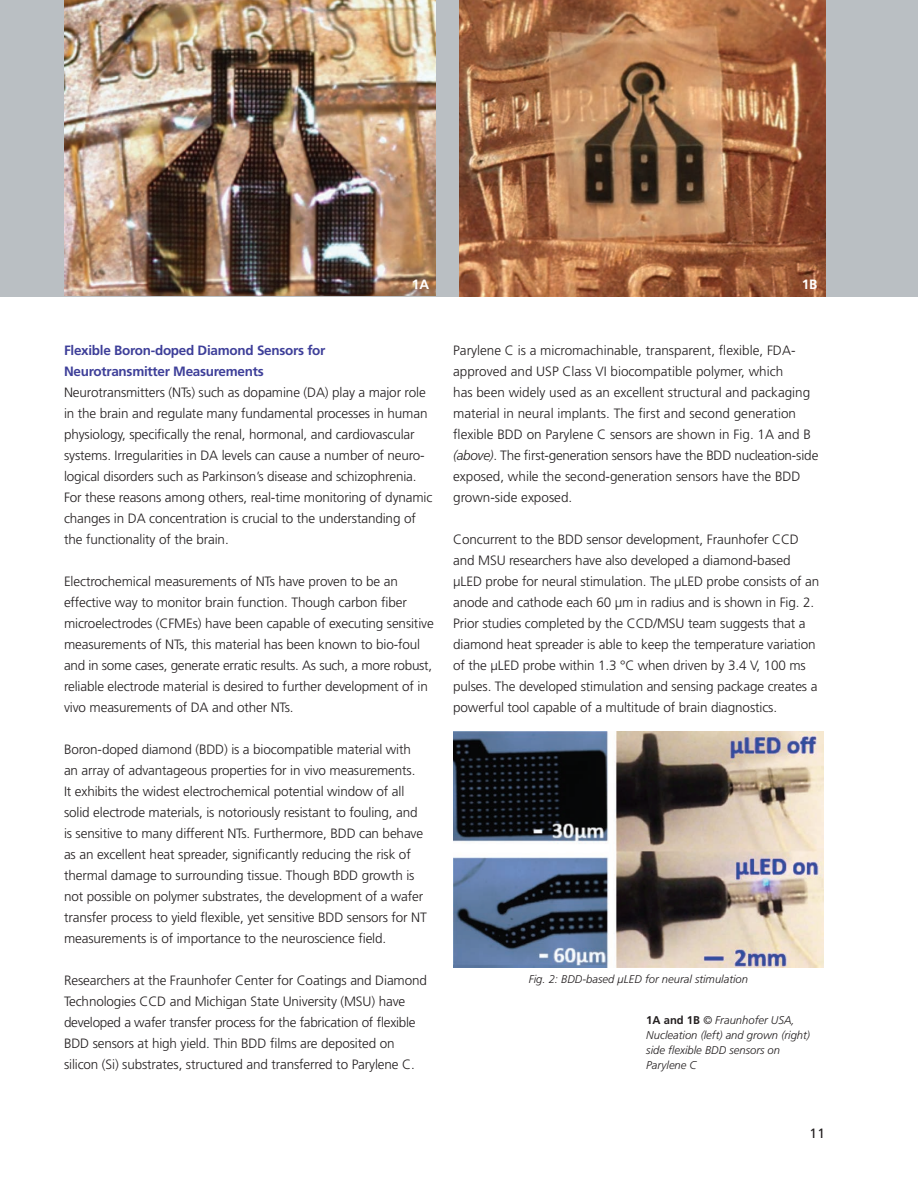
<style>
.page{position:relative;width:918px;height:1188px;background:#fff}
.page>*{position:absolute;margin:0;border:0;box-sizing:border-box;transform-origin:0 0}
.t1{font:300 13.5px/21px "Frutiger LT Std";letter-spacing:-.01em;color:#231f20}
.t2{font:700 13.5px/21px "Frutiger LT Std";letter-spacing:-.02em;color:#3e3f99}
.t3{font:700 13.5px "Frutiger LT Std";color:#fff}
.t4{font:13.5px "Frutiger LT Std";color:#231f20}
.t5{font:italic 300 11.25px/15px "Frutiger LT Std";color:#231f20}
.s1{font-style:italic}
.s2{font-weight:700;font-style:normal}
</style>
<div class="page">
<div style="left:0;top:0;width:918px;height:297px;background:#babfc3"></div>
<img style="left:65px;top:0;width:371px;height:296px">
<img style="left:459px;top:0;width:366px;height:297px">
<img style="left:453px;top:731px;width:371px;height:236px">
<p class="t3" style="left:412px;top:276px;width:19px">1A</p>
<p class="t3" style="left:802px;top:276px;width:17px">1B</p>
<p class="t2" style="left:64px;top:340px;width:263px">Flexible Boron-doped Diamond Sensors for<br>Neurotransmitter Measurements</p>
<p class="t1" style="left:64px;top:382px;width:370px">Neurotransmitters (NTs) such as dopamine (DA) play a major role in the brain and regulate many fundamental processes in human physiology, specifically the renal, hormonal, and cardiovascular systems. Irregularities in DA levels can cause a number of neuro&shy;logical disorders such as Parkinson’s disease and schizophrenia.<br>For these reasons among others, real-time monitoring of dynamic changes in DA concentration is crucial to the understanding of the functionality of the brain.</p>
<p class="t1" style="left:64px;top:571px;width:371px">Electrochemical measurements of NTs have proven to be an effective way to monitor brain function. Though carbon fiber microelectrodes (CFMEs) have been capable of executing sensitive measurements of NTs, this material has been known to bio-foul and in some cases, generate erratic results. As such, a more robust, reliable electrode material is desired to further development of in vivo measurements of DA and other NTs.</p>
<p class="t1" style="left:64px;top:739px;width:364px">Boron-doped diamond (BDD) is a biocompatible material with an array of advantageous properties for in vivo measurements.<br>It exhibits the widest electrochemical potential window of all solid electrode materials, is notoriously resistant to fouling, and is sensitive to many different NTs. Furthermore, BDD can behave as an excellent heat spreader, significantly reducing the risk of thermal damage to surrounding tissue. Though BDD growth is not possible on polymer substrates, the development of a wafer transfer process to yield flexible, yet sensitive BDD sensors for NT measurements is of importance to the neuroscience field.</p>
<p class="t1" style="left:64px;top:970px;width:364px">Researchers at the Fraunhofer Center for Coatings and Diamond Technologies CCD and Michigan State University (MSU) have developed a wafer transfer process for the fabrication of flexible BDD sensors at high yield. Thin BDD films are deposited on silicon (Si) substrates, structured and transferred to Parylene C.</p>
<p class="t1" style="left:453px;top:340px;width:367px">Parylene C is a micromachinable, transparent, flexible, FDA&shy;approved and USP Class VI biocompatible polymer, which<br>has been widely used as an excellent structural and packaging material in neural implants. The first and second generation flexible BDD on Parylene C sensors are shown in Fig. 1A and B <span class="s1">(above)</span>. The first-generation sensors have the BDD nucleation-side exposed, while the second-generation sensors have the BDD grown-side exposed.</p>
<p class="t1" style="left:453px;top:529px;width:368px">Concurrent to the BDD sensor development, Fraunhofer CCD and MSU researchers have also developed a diamond-based µLED probe for neural stimulation. The µLED probe consists of an anode and cathode each 60 µm in radius and is shown in Fig. 2.<br>Prior studies completed by the CCD/MSU team suggests that a diamond heat spreader is able to keep the temperature variation of the µLED probe within 1.3 °C when driven by 3.4 V, 100 ms pulses. The developed stimulation and sensing package creates a powerful tool capable of a multitude of brain diagnostics.</p>
<p class="t5" style="left:529px;top:972px;width:221px">Fig. 2: BDD-based µLED for neural stimulation</p>
<p class="t5" style="left:646px;top:1013px;width:165px"><span class="s2">1A and 1B</span> © Fraunhofer USA,<br>Nucleation (left) and grown (right) side flexible BDD sensors on<br>Parylene C</p>
<p class="t4" style="left:809px;top:1125px;width:17px">11</p>
</div>
